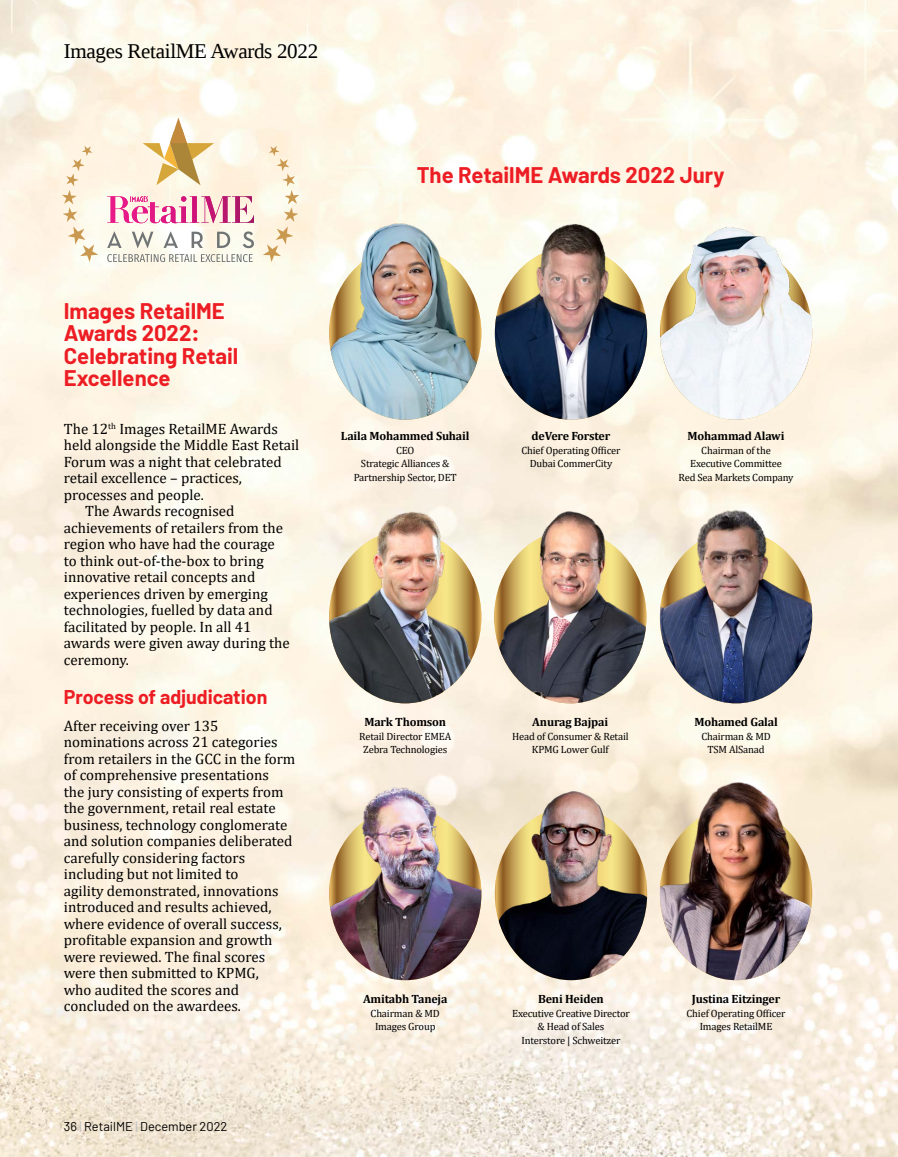
<style>
.page{position:relative;width:898px;height:1157px;background:#fff}
.page>*{position:absolute;margin:0;border:0;box-sizing:border-box;transform-origin:0 0}
.t1{font:700 22.05px/22.5px "Barlow";color:#ed1d24}
.t2{font:21px "Liberation Serif";letter-spacing:-.015em;color:#000}
.t3{font:700 19.5px "Barlow";color:#ed1d24}
.t4{font:15px/16.5px "Cambria";color:#000}
.t5{font:12.75px "Barlow";color:#000}
.t6{font:700 12px "Cambria";letter-spacing:-.015em;color:#000}
.t7{font:10.5px/13.5px "Cambria";letter-spacing:-.015em;color:#000;text-align:center}
.s1{color:#bcbec0}
</style>
<div class="page">
<img style="left:0;top:0;width:897px;height:1157px">
<svg style="left:62px;top:146px;width:36px;height:116px"></svg>
<svg style="left:263px;top:146px;width:36px;height:116px;background:#f7ebd3"></svg>
<svg style="left:107px;top:196px;width:147px;height:27px;background:#eca3bd"></svg>
<svg style="left:107px;top:254px;width:145px;height:8px"></svg>
<svg style="left:107px;top:231px;width:147px;height:17px"></svg>
<svg style="left:143px;top:117px;width:71px;height:68px"></svg>
<img style="left:476px;top:530px;width:5px;height:173px">
<img style="left:329px;top:506px;width:147px;height:197px">
<img style="left:329px;top:778px;width:152px;height:202px">
<img style="left:494px;top:782px;width:153px;height:198px">
<img style="left:659px;top:776px;width:152px;height:204px">
<img style="left:329px;top:220px;width:152px;height:200px">
<img style="left:659px;top:216px;width:152px;height:204px">
<img style="left:494px;top:218px;width:153px;height:202px">
<img style="left:659px;top:505px;width:152px;height:198px">
<img style="left:494px;top:508px;width:152px;height:195px">
<h2 class="t2" style="left:64px;top:37px;width:256px">Images RetailME Awards 2022</h2>
<h1 class="t1" style="left:416px;top:164px;width:309px">The RetailME Awards 2022 Jury</h1>
<h1 class="t1" style="left:64px;top:299px;width:176px">Images RetailME<br>Awards 2022:<br>Celebrating Retail<br>Excellence</h1>
<p class="t4" style="left:64px;top:420px;width:216px">The 12<sup>th</sup> Images RetailME Awards</p>
<p class="t4" style="left:64px;top:437px;width:237px">held alongside the Middle East Retail</p>
<p class="t4" style="left:64px;top:453px;width:219px">Forum was a night that celebrated</p>
<p class="t4" style="left:64px;top:470px;width:180px">retail excellence – practices,</p>
<p class="t4" style="left:64px;top:486px;width:141px">processes and people.</p>
<p class="t4" style="left:85px;top:503px;width:151px">The Awards recognised</p>
<p class="t4" style="left:64px;top:519px;width:221px">achievements of retailers from the</p>
<p class="t4" style="left:64px;top:536px;width:212px">region who have had the courage</p>
<p class="t4" style="left:64px;top:552px;width:201px">to think out-of-the-box to bring</p>
<p class="t4" style="left:64px;top:569px;width:193px">innovative retail concepts and</p>
<p class="t4" style="left:64px;top:585px;width:205px">experiences driven by emerging</p>
<p class="t4" style="left:64px;top:602px;width:210px">technologies, fuelled by data and</p>
<p class="t4" style="left:64px;top:618px;width:189px">facilitated by people. In all 41</p>
<p class="t4" style="left:64px;top:635px;width:227px">awards were given away during the</p>
<p class="t4" style="left:64px;top:651px;width:67px">ceremony.</p>
<h3 class="t3" style="left:64px;top:684px;width:205px">Process of adjudication</h3>
<p class="t4" style="left:64px;top:717px;width:233px">After receiving over 135 nominations across 21 categories from retailers in the GCC in the form of comprehensive presentations<br>the jury consisting of experts from the government, retail real estate business, technology conglomerate and solution companies deliberated carefully considering factors including but not limited to<br>agility demonstrated, innovations introduced and results achieved, where evidence of overall success, profitable expansion and growth were reviewed. The final scores were then submitted to KPMG,<br>who audited the scores and concluded on the awardees.</p>
<p class="t5" style="left:64px;top:1116px;width:165px">36 <span class="s1">|</span> RetailME <span class="s1">|</span> December 2022</p>
<p class="t6" style="left:341px;top:429px;width:130px">Laila Mohammed Suhail</p>
<p class="t7" style="left:353px;top:443px;width:105px">CEO<br>Strategic Alliances &amp;<br>Partnership Sector, DET</p>
<p class="t6" style="left:364px;top:715px;width:83px">Mark Thomson</p>
<p class="t7" style="left:359px;top:729px;width:93px">Retail Director EMEA<br>Zebra Technologies</p>
<p class="t6" style="left:363px;top:991px;width:86px">Amitabh Taneja</p>
<p class="t7" style="left:370px;top:1006px;width:71px">Chairman &amp; MD<br>Images Group</p>
<p class="t6" style="left:531px;top:429px;width:80px">deVere Forster</p>
<p class="t7" style="left:521px;top:443px;width:100px">Chief Operating Officer<br>Dubai CommerCity</p>
<p class="t6" style="left:532px;top:715px;width:77px">Anurag Bajpai</p>
<p class="t7" style="left:512px;top:729px;width:118px">Head of Consumer &amp; Retail<br>KPMG Lower Gulf</p>
<p class="t6" style="left:538px;top:991px;width:67px">Beni Heiden</p>
<p class="t7" style="left:512px;top:1006px;width:119px">Executive Creative Director &amp; Head of Sales<br>Interstore | Schweitzer</p>
<p class="t6" style="left:687px;top:429px;width:98px">Mohammad Alawi</p>
<p class="t7" style="left:678px;top:443px;width:116px">Chairman of the<br>Executive Committee<br>Red Sea Markets Company</p>
<p class="t6" style="left:694px;top:715px;width:85px">Mohamed Galal</p>
<p class="t7" style="left:701px;top:729px;width:71px">Chairman &amp; MD<br>TSM AlSanad</p>
<p class="t6" style="left:691px;top:991px;width:90px">Justina Eitzinger</p>
<p class="t7" style="left:686px;top:1006px;width:100px">Chief Operating Officer<br>Images RetailME</p>
</div>
